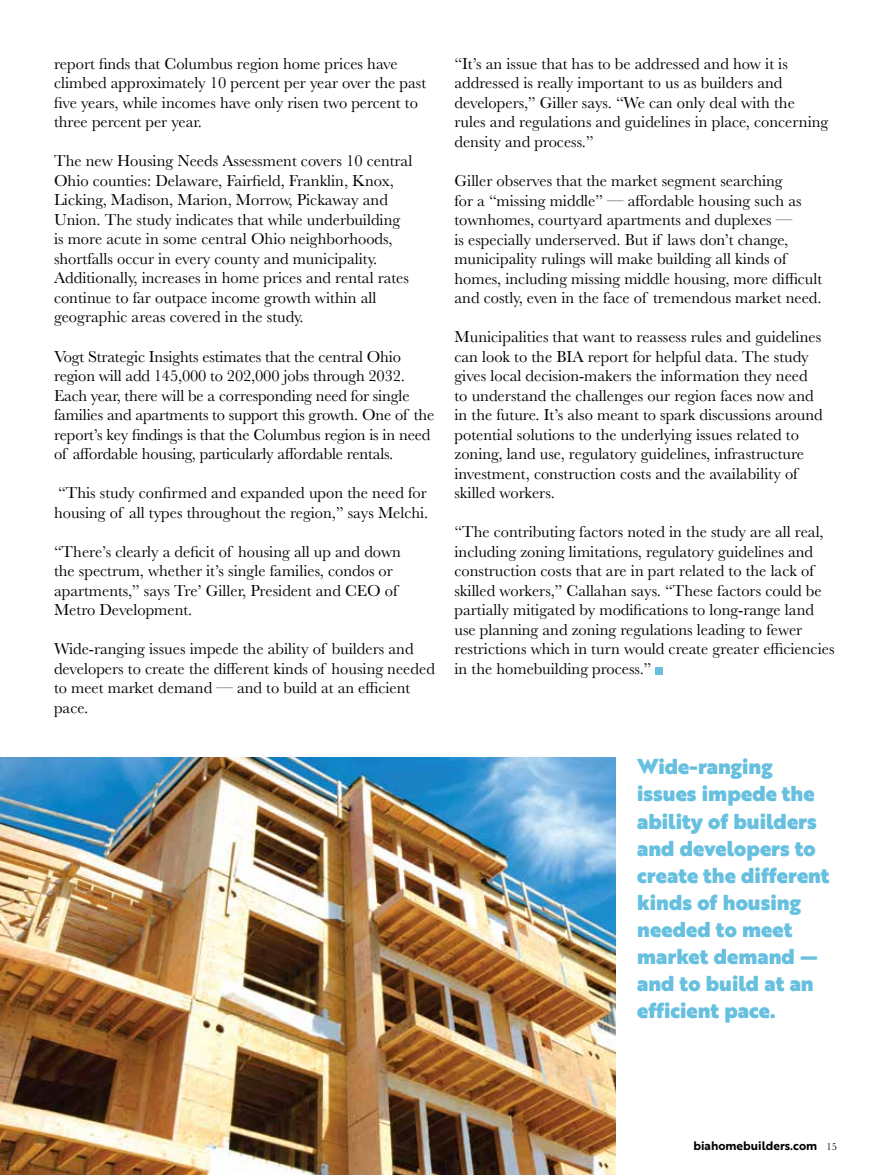
<style>
.page{position:relative;width:891px;height:1175px;background:#fff}
.page>*{position:absolute;margin:0;border:0;box-sizing:border-box;transform-origin:0 0}
.t1{font:21px/27px "Brother 1816 Black";color:#67c0df}
.t2{font:16.5px/19.5px "Baskerville";color:#000}
.t3{font:12px "Brother 1816 Bold";color:#000}
.s1{font-family:"Baskerville";font-size:10.5px}
</style>
<div class="page">
<img style="left:0;top:758px;width:616px;height:416px">
<div style="left:656px;top:667px;width:7px;height:7px;background:#67c0df"></div>
<p class="t2" style="left:54px;top:54px;width:374px">report finds that Columbus region home prices have climbed approximately 10 percent per year over the past five years, while incomes have only risen two percent to three percent per year.</p>
<p class="t2" style="left:54px;top:151px;width:360px">The new Housing Needs Assessment covers 10 central Ohio counties: Delaware, Fairfield, Franklin, Knox, Licking, Madison, Marion, Morrow, Pickaway and Union. The study indicates that while underbuilding is more acute in some central Ohio neighborhoods, shortfalls occur in every county and municipality.<br>Additionally, increases in home prices and rental rates continue to far outpace income growth within all geographic areas covered in the study.</p>
<p class="t2" style="left:54px;top:347px;width:382px">Vogt Strategic Insights estimates that the central Ohio region will add 145,000 to 202,000 jobs through 2032.<br>Each year, there will be a corresponding need for single families and apartments to support this growth. One of the report’s key findings is that the Columbus region is in need of affordable housing, particularly affordable rentals.</p>
<p class="t2" style="left:54px;top:483px;width:376px">“This study confirmed and expanded upon the need for housing of all types throughout the region,” says Melchi.</p>
<p class="t2" style="left:54px;top:542px;width:348px">“There’s clearly a deficit of housing all up and down the spectrum, whether it’s single families, condos or apartments,” says Tre’ Giller, President and CEO of Metro Development.</p>
<p class="t2" style="left:54px;top:639px;width:382px">Wide-ranging issues impede the ability of builders and developers to create the different kinds of housing needed to meet market demand — and to build at an efficient pace.</p>
<p class="t2" style="left:455px;top:54px;width:375px">“It’s an issue that has to be addressed and how it is addressed is really important to us as builders and developers,” Giller says. “We can only deal with the rules and regulations and guidelines in place, concerning density and process.”</p>
<p class="t2" style="left:455px;top:171px;width:369px">Giller observes that the market segment searching<br>for a “missing middle” — affordable housing such as townhomes, courtyard apartments and duplexes —<br>is especially underserved. But if laws don’t change, municipality rulings will make building all kinds of homes, including missing middle housing, more difficult and costly, even in the face of tremendous market need.</p>
<p class="t2" style="left:455px;top:327px;width:370px">Municipalities that want to reassess rules and guidelines can look to the BIA report for helpful data. The study gives local decision-makers the information they need to understand the challenges our region faces now and in the future. It’s also meant to spark discussions around potential solutions to the underlying issues related to zoning, land use, regulatory guidelines, infrastructure investment, construction costs and the availability of skilled workers.</p>
<p class="t2" style="left:455px;top:522px;width:382px">“The contributing factors noted in the study are all real, including zoning limitations, regulatory guidelines and construction costs that are in part related to the lack of skilled workers,” Callahan says. “These factors could be partially mitigated by modifications to long-range land use planning and zoning regulations leading to fewer restrictions which in turn would create greater efficiencies in the homebuilding process.”</p>
<p class="t1" style="left:637px;top:752px;width:194px">Wide-ranging issues impede the ability of builders and developers to create the different kinds of housing needed to meet market demand — and to build at an efficient pace.</p>
<p class="t3" style="left:694px;top:1136px;width:145px">biahomebuilders.com <span class="s1">15</span></p>
</div>
